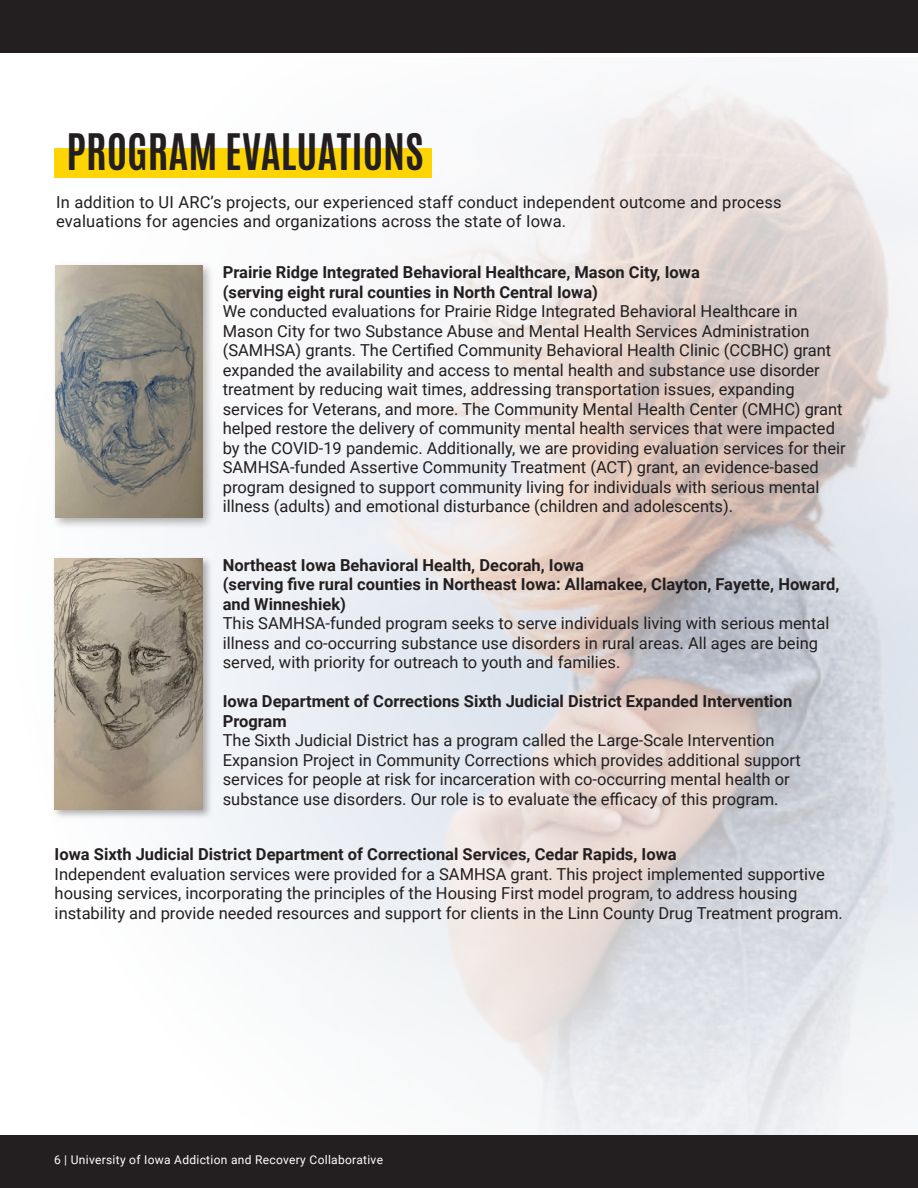
<style>
.page{position:relative;width:918px;height:1188px;background:#fff}
.page>*{position:absolute;margin:0;border:0;box-sizing:border-box;transform-origin:0 0}
.t1{font:700 42px "Antonio";color:#231f20}
.t2{font:16.5px/19.5px "Roboto";color:#231f20}
.t3{font:12px "Roboto";letter-spacing:.025em;color:#fff}
.s1{font-weight:700}
</style>
<div class="page">
<img style="left:54px;top:84px;width:864px;height:1051px">
<div style="left:0;top:0;width:918px;height:53px;background:#231f20"></div>
<div style="left:0;top:1135px;width:918px;height:53px;background:#231f20"></div>
<div style="left:55px;top:148px;width:377px;height:29px;background:#fed503"></div>
<div style="left:51px;top:261px;width:164px;height:268px;background:#231f20;opacity:.35"></div>
<img style="left:56px;top:266px;width:146px;height:251px">
<div style="left:52px;top:555px;width:161px;height:265px;background:#231f20;opacity:.35"></div>
<img style="left:55px;top:558px;width:147px;height:252px">
<p class="t1" style="left:67px;top:120px;width:359px">PROGRAM EVALUATIONS</p>
<p class="t2" style="left:56px;top:191px;width:727px">In addition to UI ARC’s projects, our experienced staff conduct independent outcome and process evaluations for agencies and organizations across the state of Iowa.</p>
<p class="t2" style="left:223px;top:262px;width:624px"><span class="s1">Prairie Ridge Integrated Behavioral Healthcare, Mason City, Iowa<br>(serving eight rural counties in North Central Iowa)<br></span>We conducted evaluations for Prairie Ridge Integrated Behavioral Healthcare in Mason City for two Substance Abuse and Mental Health Services Administration (SAMHSA) grants. The Certified Community Behavioral Health Clinic (CCBHC) grant expanded the availability and access to mental health and substance use disorder treatment by reducing wait times, addressing transportation issues, expanding services for Veterans, and more. The Community Mental Health Center (CMHC) grant helped restore the delivery of community mental health services that were impacted by the COVID-19 pandemic. Additionally, we are providing evaluation services for their SAMHSA-funded Assertive Community Treatment (ACT) grant, an evidence-based program designed to support community living for individuals with serious mental illness (adults) and emotional disturbance (children and adolescents).</p>
<p class="t2" style="left:223px;top:555px;width:618px"><span class="s1">Northeast Iowa Behavioral Health, Decorah, Iowa<br>(serving five rural counties in Northeast Iowa: Allamakee, Clayton, Fayette, Howard, and Winneshiek)<br></span>This SAMHSA-funded program seeks to serve individuals living with serious mental illness and co-occurring substance use disorders in rural areas. All ages are being served, with priority for outreach to youth and families.</p>
<p class="t2" style="left:223px;top:691px;width:580px"><span class="s1">Iowa Department of Corrections Sixth Judicial District Expanded Intervention Program<br></span>The Sixth Judicial District has a program called the Large-Scale Intervention Expansion Project in Community Corrections which provides additional support services for people at risk for incarceration with co-occurring mental health or substance use disorders. Our role is to evaluate the efficacy of this program.</p>
<p class="t2" style="left:55px;top:844px;width:790px"><span class="s1">Iowa Sixth Judicial District Department of Correctional Services, Cedar Rapids, Iowa<br></span>Independent evaluation services were provided for a SAMHSA grant. This project implemented supportive housing services, incorporating the principles of the Housing First model program, to address housing instability and provide needed resources and support for clients in the Linn County Drug Treatment program.</p>
<p class="t3" style="left:54px;top:1152px;width:331px">6 | University of Iowa Addiction and Recovery Collaborative</p>
</div>
